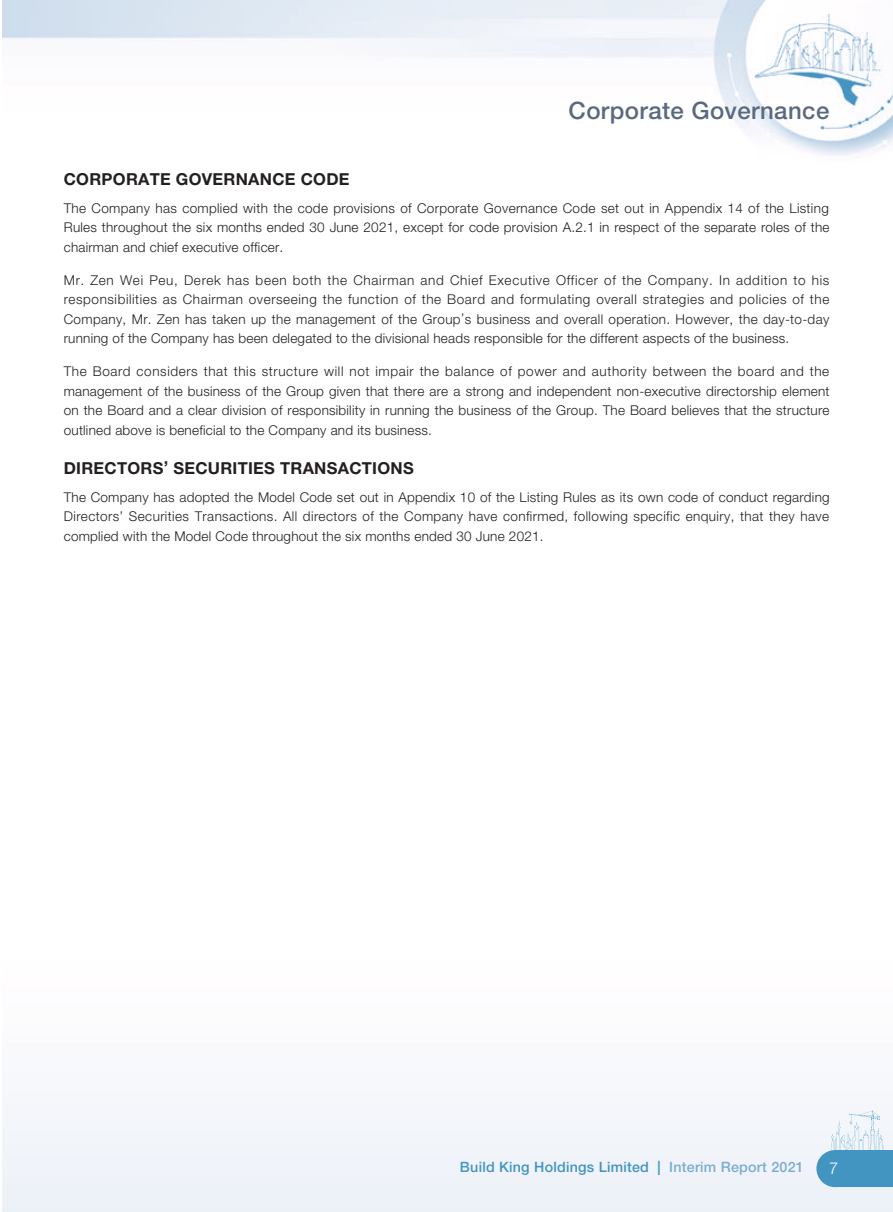
<style>
.page{position:relative;width:893px;height:1212px;background:#fff}
.page>*{position:absolute;margin:0;border:0;box-sizing:border-box;transform-origin:0 0}
.主標題{font:500 24px "Helvetica Neue LT Std";letter-spacing:.015em;color:#5a697f}
._3__標題{font:700 16.5px "Helvetica Neue LT Std";letter-spacing:.015em;color:#231f20}
.t1{font:300 16.5px "Helvetica Neue LT Std";color:#fff}
.t2{font:500 14.25px "Helvetica Neue LT Std";letter-spacing:.015em;color:#4294c1}
._1__內文{font:300 13.5px/19.5px "Helvetica Neue LT Std";letter-spacing:.015em;color:#231f20;text-align:justify}
.s1{color:#7aadd1}
</style>
<div class="page">
<img style="left:3px;top:0;width:890px;height:156px">
<div style="left:3px;top:919px;width:890px;height:293px;background:#f8f9fc"></div>
<svg style="left:831px;top:1110px;width:53px;height:40px"></svg>
<div style="left:835px;top:1150px;width:58px;height:37px;background:#4294c1"></div>
<div style="left:816px;top:1150px;width:37px;height:37px;background:#4294c1;border-radius:50%"></div>
<p class="主標題" style="left:569px;top:96px;width:262px">Corporate Governance</p>
<p class="_3__標題" style="left:64px;top:169px;width:287px">CORPORATE GOVERNANCE CODE</p>
<p class="_1__內文" style="left:64px;top:198px;width:767px">The Company has complied with the code provisions of Corporate Governance Code set out in Appendix 14 of the Listing Rules throughout the six months ended 30 June 2021, except for code provision A.2.1 in respect of the separate roles of the chairman and chief executive officer.</p>
<p class="_1__內文" style="left:64px;top:270px;width:767px">Mr. Zen Wei Peu, Derek has been both the Chairman and Chief Executive Officer of the Company. In addition to his responsibilities as Chairman overseeing the function of the Board and formulating overall strategies and policies of the Company, Mr. Zen has taken up the management of the Group’s business and overall operation. However, the day-to-day running of the Company has been delegated to the divisional heads responsible for the different aspects of the business.</p>
<p class="_1__內文" style="left:64px;top:361px;width:767px">The Board considers that this structure will not impair the balance of power and authority between the board and the management of the business of the Group given that there are a strong and independent non-executive directorship element on the Board and a clear division of responsibility in running the business of the Group. The Board believes that the structure outlined above is beneficial to the Company and its business.</p>
<p class="_3__標題" style="left:64px;top:458px;width:351px">DIRECTORS’ SECURITIES TRANSACTIONS</p>
<p class="_1__內文" style="left:64px;top:487px;width:767px">The Company has adopted the Model Code set out in Appendix 10 of the Listing Rules as its own code of conduct regarding Directors’ Securities Transactions. All directors of the Company have confirmed, following specific enquiry, that they have complied with the Model Code throughout the six months ended 30 June 2021.</p>
<p class="t2" style="left:460px;top:1159px;width:345px">Build King Holdings Limited | <span class="s1">Interim Report 2021</span></p>
<p class="t1" style="left:829px;top:1157px;width:11px">7</p>
</div>
